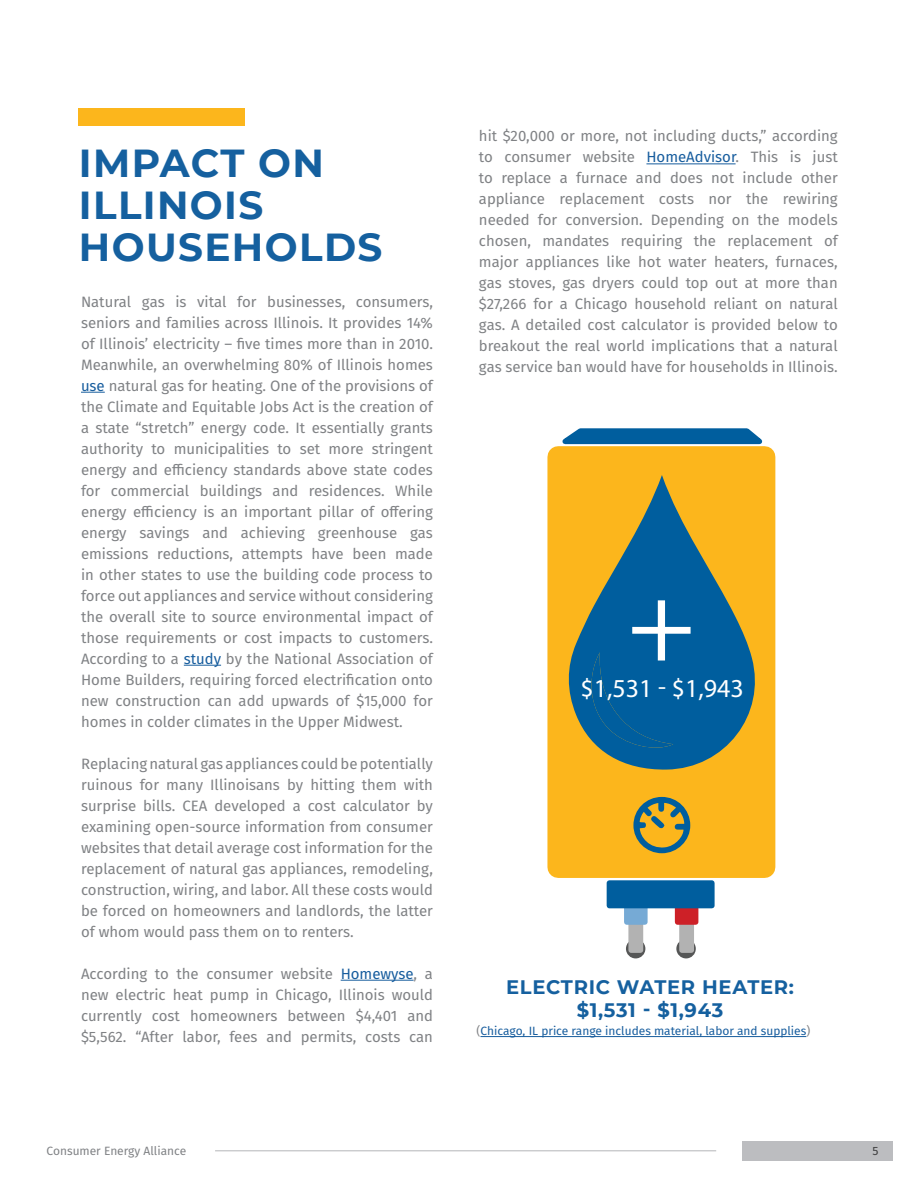
<style>
.page{position:relative;width:918px;height:1188px;background:#fff}
.page>*{position:absolute;margin:0;border:0;box-sizing:border-box;transform-origin:0 0}
.Headline_3{font:113.1px "Myriad Pro";color:#fff}
.Headline_2{font:700 39px/42px "Montserrat";letter-spacing:.035em;color:#15609f}
.Headline_3-2{font:25.95px "Myriad Pro";color:#fff}
.Headline_2-2{font:700 19.5px "Montserrat";letter-spacing:.035em;color:#15609f}
.Body_Text{font:15px/21px "Fira Sans";color:#808285;text-align:justify}
.Body_Text-2{font:12px "Fira Sans";color:#175d9e}
.t1{font:12px "Fira Sans";color:#808285}
.t2{font:12px "Fira Sans";color:#3e3e3f}
.s1{color:#175d9e}
.s2{color:#808285}
</style>
<div class="page">
<div style="left:626px;top:939px;width:19px;height:19px;background:#555656;border-radius:50%"></div>
<div style="left:676px;top:939px;width:20px;height:19px;background:#555656;border-radius:50%"></div>
<svg style="left:562px;top:428px;width:201px;height:17px"></svg>
<div style="left:679px;top:918px;width:15px;height:35px;background:#b2b2b2"></div>
<div style="left:628px;top:918px;width:15px;height:35px;background:#b2b2b2"></div>
<div style="left:675px;top:901px;width:23px;height:24px;background:#cd2027;border:5px solid #cd2027"></div>
<div style="left:624px;top:901px;width:24px;height:24px;background:#76aad5;border:5px solid #76aad5"></div>
<div style="left:607px;top:880px;width:108px;height:28px;background:#005e9e"></div>
<div style="left:547px;top:446px;width:228px;height:432px;background:#fcb61c"></div>
<svg style="left:633px;top:797px;width:57px;height:56px"></svg>
<svg style="left:566px;top:475px;width:201px;height:295px"></svg>
<div style="left:586px;top:652px;width:87px;height:101px;background:#005e9e"></div>
<div style="left:79px;top:108px;width:166px;height:17px;background:#fcb61c"></div>
<svg style="left:81px;top:392px;width:24px;height:1px"></svg>
<hr style="left:184px;top:665px;width:37px;height:1px;background:#175d9e">
<hr style="left:341px;top:980px;width:73px;height:1px;background:#175d9e">
<hr style="left:480px;top:1036px;width:326px;height:1px;background:#175d9e">
<hr style="left:646px;top:163px;width:90px;height:1px;background:#175d9e">
<div style="left:742px;top:1141px;width:150px;height:20px;background:#bcbdc0"></div>
<hr style="left:215px;top:1150px;width:501px;height:1px;background:#bcbdc0">
<p class="Headline_2" style="left:79px;top:140px;width:305px">IMPACT ON<br>ILLINOIS<br>HOUSEHOLDS</p>
<p class="Body_Text" style="left:81px;top:291px;width:354px">Natural gas is vital for businesses, consumers, seniors and families across Illinois. It provides 14% of Illinois’ electricity – five times more than in 2010.<br>Meanwhile, an overwhelming 80% of Illinois homes <span class="s1">use</span> natural gas for heating. One of the provisions of the Climate and Equitable Jobs Act is the creation of a state “stretch” energy code. It essentially grants authority to municipalities to set more stringent energy and efficiency standards above state codes for commercial buildings and residences. While energy efficiency is an important pillar of offering energy savings and achieving greenhouse gas emissions reductions, attempts have been made in other states to use the building code process to force out appliances and service without considering the overall site to source environmental impact of those requirements or cost impacts to customers.<br>According to a <span class="s1">study</span> by the National Association of Home Builders, requiring forced electrification onto new construction can add upwards of $15,000 for homes in colder climates in the Upper Midwest.</p>
<p class="Body_Text" style="left:81px;top:753px;width:354px">Replacing natural gas appliances could be potentially ruinous for many Illinoisans by hitting them with surprise bills. CEA developed a cost calculator by examining open-source information from consumer websites that detail average cost information for the replacement of natural gas appliances, remodeling, construction, wiring, and labor. All these costs would be forced on homeowners and landlords, the latter of whom would pass them on to renters.</p>
<p class="Body_Text" style="left:81px;top:963px;width:354px">According to the consumer website <span class="s1">Homewyse</span>, a new electric heat pump in Chicago, Illinois would currently cost homeowners between $4,401 and $5,562. “After labor, fees and permits, costs can</p>
<p class="Body_Text" style="left:479px;top:125px;width:360px">hit $20,000 or more, not including ducts,” according to consumer website <span class="s1">HomeAdvisor</span>. This is just to replace a furnace and does not include other appliance replacement costs nor the rewiring needed for conversion. Depending on the models chosen, mandates requiring the replacement of major appliances like hot water heaters, furnaces, gas stoves, gas dryers could top out at more than $27,266 for a Chicago household reliant on natural gas. A detailed cost calculator is provided below to breakout the real world implications that a natural gas service ban would have for households in Illinois.</p>
<p class="Headline_3" style="left:628px;top:553px;width:69px">+</p>
<p class="Headline_3-2" style="left:581px;top:673px;width:165px">$1,531 - $1,943</p>
<p class="Headline_2-2" style="left:506px;top:973px;width:289px">ELECTRIC WATER HEATER:</p>
<p class="Headline_2-2" style="left:577px;top:996px;width:148px">$1,531 - $1,943</p>
<p class="Body_Text-2" style="left:477px;top:1022px;width:335px"><span class="s2">(</span>Chicago, IL price range includes material, labor and supplies<span class="s2">)</span></p>
<p class="t1" style="left:47px;top:1142px;width:141px">Consumer Energy Alliance</p>
<p class="t2" style="left:872px;top:1142px;width:8px">5</p>
</div>
